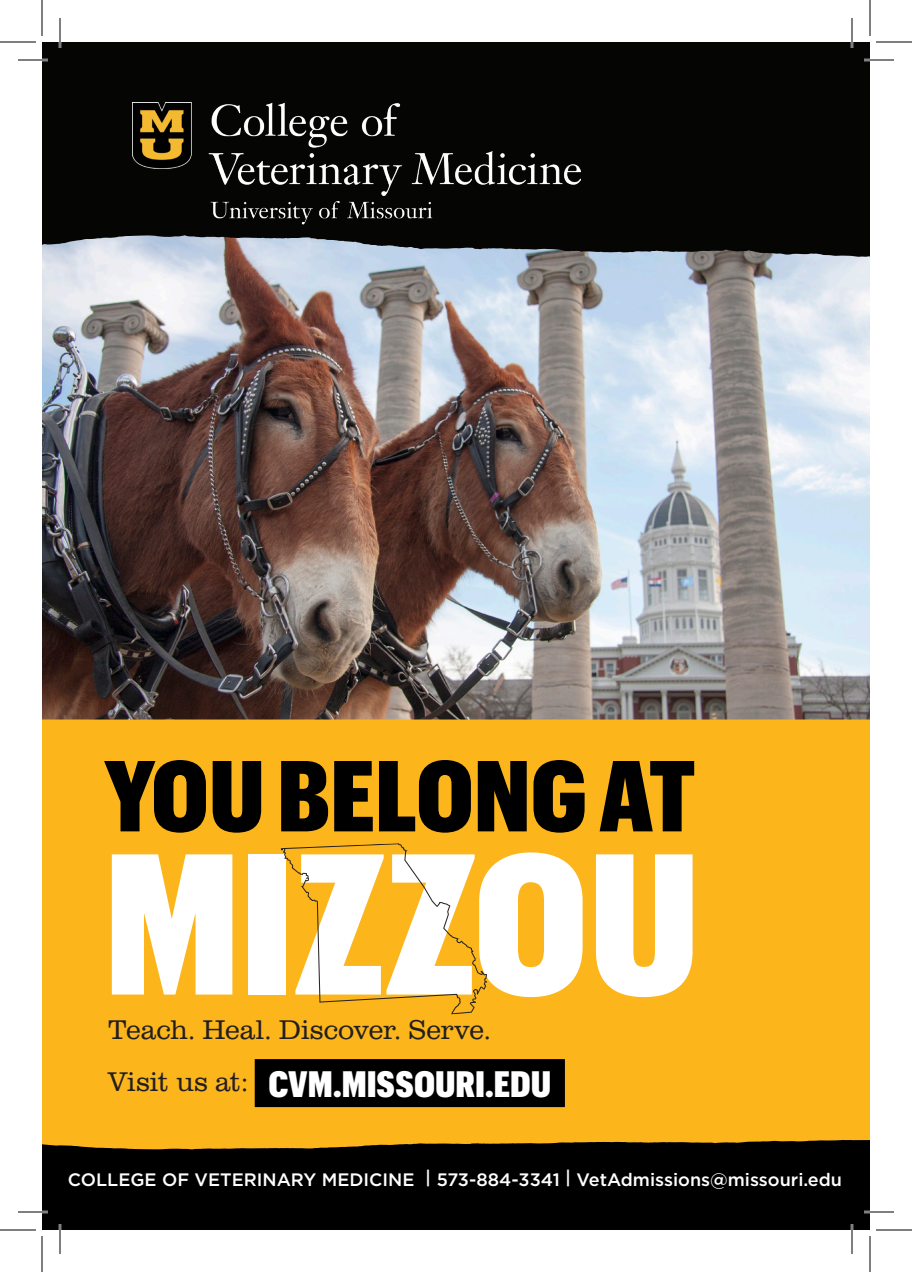
<style>
.page{position:relative;width:912px;height:1272px;background:#fff}
.page>*{position:absolute;margin:0;border:0;box-sizing:border-box;transform-origin:0 0}
.t1{font:900 196px "Graphik Cond";color:#fff}
.t2{font:900 98.4px "Graphik Cond";color:#000}
.t3{font:900 36px "Graphik Cond";color:#fff}
.t4{font:300 28px "Clarendon URW";letter-spacing:-.005em;color:#231f20}
.t5{font:500 18px "Gotham";color:#fff}
</style>
<div class="page">
<img style="left:42px;top:257px;width:828px;height:463px">
<div style="left:43px;top:721px;width:827px;height:456px;background:#fcb61c"></div>
<div style="left:42px;top:1140px;width:828px;height:90px;background:#000"></div>
<div style="left:42px;top:42px;width:828px;height:215px;background:#050504"></div>
<div style="left:255px;top:1059px;width:310px;height:48px;background:#000"></div>
<img style="left:132px;top:102px;width:449px;height:154px">
<svg style="left:281px;top:843px;width:206px;height:171px"></svg>
<hr style="left:18px;top:59px;width:30px;height:2px;background:#fff">
<hr style="left:864px;top:59px;width:30px;height:2px;background:#fff">
<hr style="left:18px;top:1211px;width:30px;height:2px;background:#fff">
<hr style="left:864px;top:1211px;width:30px;height:2px;background:#fff">
<hr style="left:59px;top:18px;width:2px;height:30px;background:#fff">
<hr style="left:59px;top:1224px;width:2px;height:30px;background:#fff">
<hr style="left:851px;top:18px;width:2px;height:30px;background:#fff">
<hr style="left:851px;top:1224px;width:2px;height:30px;background:#fff">
<hr style="left:18px;top:60px;width:30px;height:1px;background:#000">
<hr style="left:864px;top:60px;width:30px;height:1px;background:#000">
<hr style="left:18px;top:1212px;width:30px;height:1px;background:#000">
<hr style="left:864px;top:1212px;width:30px;height:1px;background:#000">
<hr style="left:60px;top:18px;width:1px;height:30px;background:#000">
<hr style="left:60px;top:1224px;width:1px;height:30px;background:#000">
<hr style="left:852px;top:18px;width:1px;height:30px;background:#000">
<hr style="left:852px;top:1224px;width:1px;height:30px;background:#000">
<hr style="left:0;top:42px;width:36px;height:1px;background:#000">
<hr style="left:876px;top:42px;width:36px;height:1px;background:#000">
<hr style="left:0;top:1230px;width:36px;height:1px;background:#000">
<hr style="left:876px;top:1230px;width:36px;height:1px;background:#000">
<hr style="left:42px;top:0;width:1px;height:36px;background:#000">
<hr style="left:42px;top:1236px;width:1px;height:36px;background:#000">
<hr style="left:870px;top:0;width:1px;height:36px;background:#000">
<hr style="left:870px;top:1236px;width:1px;height:36px;background:#000">
<p class="t2" style="left:104px;top:724px;width:593px">YOU BELONGAT</p>
<p class="t1" style="left:104px;top:780px;width:597px">MIZZOU</p>
<p class="t4" style="left:108px;top:1014px;width:385px">Teach. Heal. Discover. Serve.</p>
<p class="t3" style="left:108px;top:1058px;width:445px"><sup>Visit</sup> <sup>us</sup> <sup>at:</sup> CVM.MISSOURI.EDU</p>
<p class="t5" style="left:68px;top:1168px;width:776px">COLLEGE OF VETERINARY MEDICINE | 573-884-3341 | VetAdmissions@missouri.edu</p>
</div>
